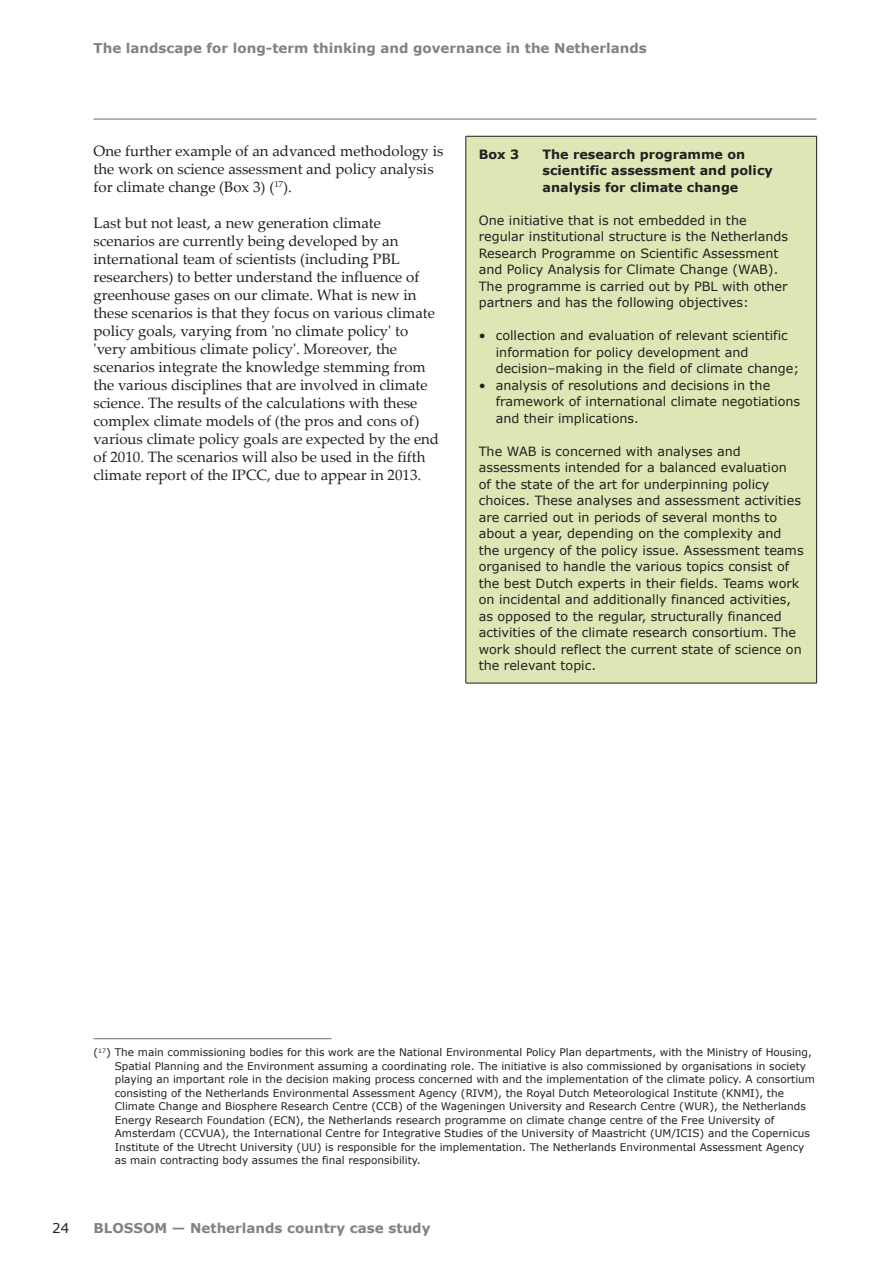
<style>
.page{position:relative;width:893px;height:1263px;background:#fff}
.page>*{position:absolute;margin:0;border:0;box-sizing:border-box;transform-origin:0 0}
.t1{font:15px/18px "Palatino Linotype";color:#231f20}
.t2{font:700 13.5px "Verdana";color:#808285}
.t3{font:13.5px "Verdana";color:#231f20}
.t4{font:12.75px/16.5px "Verdana";color:#231f20}
.t5{font:700 12.75px/16.5px "Verdana";color:#231f20}
.t6{font:10.5px/13.5px "Verdana";color:#231f20}
</style>
<div class="page">
<hr style="left:94px;top:119px;width:722px;height:1px;background:#6c6d70">
<div style="left:466px;top:136px;width:351px;height:547px;background:#dde6b4"></div>
<hr style="left:466px;top:136px;width:351px;height:1px;background:#231f20">
<hr style="left:466px;top:136px;width:1px;height:547px;background:#231f20">
<hr style="left:816px;top:136px;width:1px;height:547px;background:#231f20">
<hr style="left:466px;top:683px;width:351px;height:1px;background:#231f20">
<hr style="left:94px;top:1038px;width:238px;height:1px;background:#6c6d70">
<p class="t2" style="left:94px;top:39px;width:555px">The landscape for long-term thinking and governance in the Netherlands</p>
<p class="t1" style="left:94px;top:141px;width:351px">One further example of an advanced methodology is the work on science assessment and policy analysis for climate change (Box 3) (<sup>17</sup>).</p>
<p class="t1" style="left:94px;top:213px;width:347px">Last but not least, a new generation climate scenarios are currently being developed by an international team of scientists (including PBL researchers) to better understand the influence of greenhouse gases on our climate. What is new in these scenarios is that they focus on various climate policy goals, varying from 'no climate policy' to 'very ambitious climate policy'. Moreover, the scenarios integrate the knowledge stemming from the various disciplines that are involved in climate science. The results of the calculations with these complex climate models of (the pros and cons of) various climate policy goals are expected by the end of 2010. The scenarios will also be used in the fifth climate report of the IPCC, due to appear in 2013.</p>
<p class="t5" style="left:479px;top:146px;width:42px">Box 3</p>
<p class="t5" style="left:542px;top:146px;width:232px">The research programme on scientific assessment and policy analysis for climate change</p>
<p class="t4" style="left:479px;top:212px;width:311px">One initiative that is not embedded in the regular institutional structure is the Netherlands Research Programme on Scientific Assessment and Policy Analysis for Climate Change (WAB).<br>The programme is carried out by PBL with other partners and has the following objectives:</p>
<p class="t4" style="left:496px;top:327px;width:305px;text-indent:-17px">• collection and evaluation of relevant scientific information for policy development and decision–making in the field of climate change;</p>
<p class="t4" style="left:496px;top:377px;width:306px;text-indent:-17px">• analysis of resolutions and decisions in the framework of international climate negotiations and their implications.</p>
<p class="t4" style="left:479px;top:443px;width:326px">The WAB is concerned with analyses and assessments intended for a balanced evaluation<br>of the state of the art for underpinning policy choices. These analyses and assessment activities are carried out in periods of several months to about a year, depending on the complexity and the urgency of the policy issue. Assessment teams organised to handle the various topics consist of the best Dutch experts in their fields. Teams work on incidental and additionally financed activities, as opposed to the regular, structurally financed activities of the climate research consortium. The work should reflect the current state of science on the relevant topic.</p>
<p class="t3" style="left:52px;top:1219px;width:19px">24</p>
<p class="t6" style="left:115px;top:1045px;width:702px;text-indent:-21px">(<sup>17</sup>) The main commissioning bodies for this work are the National Environmental Policy Plan departments, with the Ministry of Housing, Spatial Planning and the Environment assuming a coordinating role. The initiative is also commissioned by organisations in society playing an important role in the decision making process concerned with and the implementation of the climate policy. A consortium consisting of the Netherlands Environmental Assessment Agency (RIVM), the Royal Dutch Meteorological Institute (KNMI), the Climate Change and Biosphere Research Centre (CCB) of the Wageningen University and Research Centre (WUR), the Netherlands Energy Research Foundation (ECN), the Netherlands research programme on climate change centre of the Free University of Amsterdam (CCVUA), the International Centre for Integrative Studies of the University of Maastricht (UM/ICIS) and the Copernicus Institute of the Utrecht University (UU) is responsible for the implementation. The Netherlands Environmental Assessment Agency as main contracting body assumes the final responsibility.</p>
<p class="t2" style="left:94px;top:1219px;width:338px">BLOSSOM — Netherlands country case study</p>
</div>
